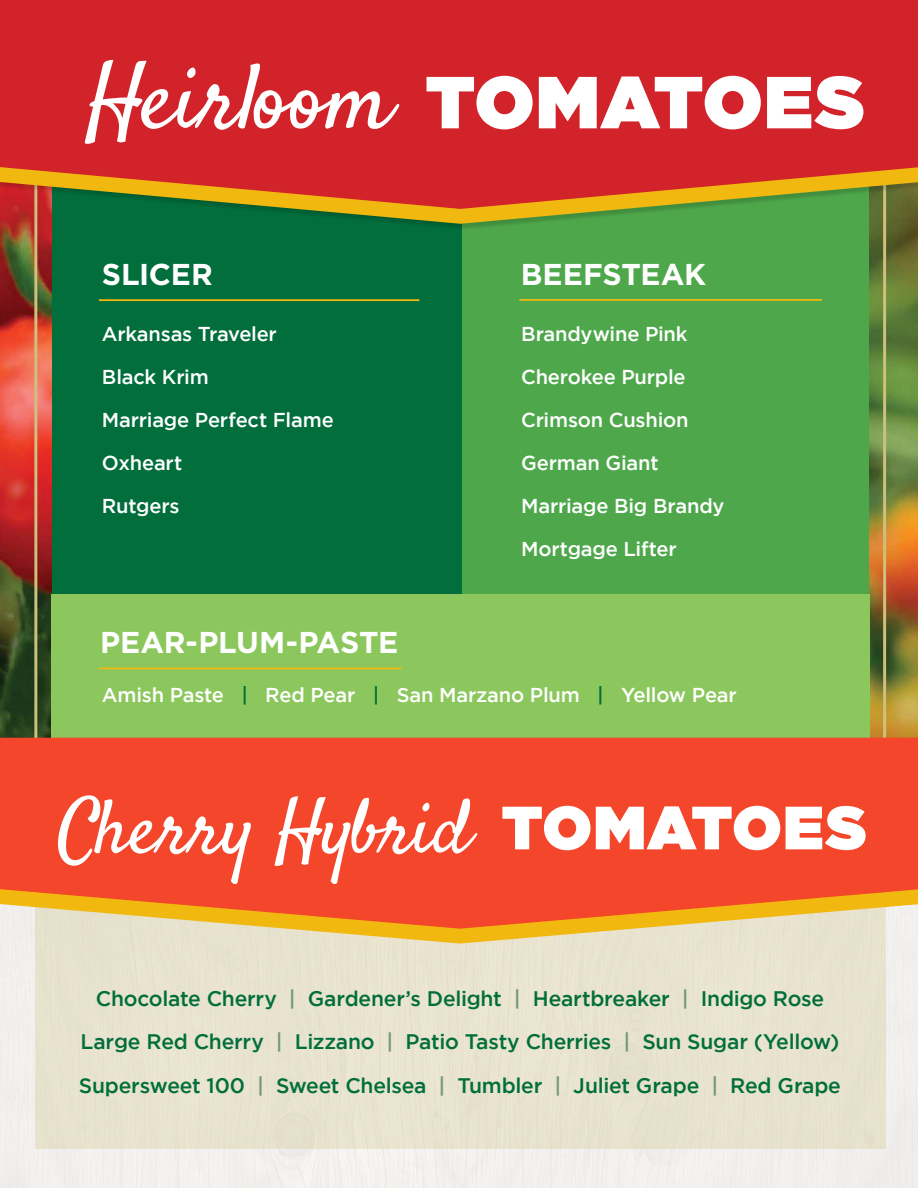
<style>
.page{position:relative;width:918px;height:1188px;background:#f2f0ee}
.page>*{position:absolute;margin:0;border:0;box-sizing:border-box;transform-origin:0 0}
.t1{font:92.25px "Satisfy";letter-spacing:-.005em;color:#fff}
.t2{font:76.5px "Satisfy";color:#fff}
.t3{font:700 30.15px "Gotham";letter-spacing:-.01em;color:#fff}
.t4{font:500 21px/43px "Gotham";letter-spacing:-.01em;color:#016e3c;text-align:center}
.t5{font:500 20.1px/43px "Gotham";letter-spacing:-.01em;color:#fff}
.s1{font-family:"Gotham Ultra";font-size:73.5px}
.s2{color:#00713d}
.s3{font-family:"Gotham Ultra";font-size:60.9px}
.s4{color:#719776}
</style>
<div class="page">
<img style="left:0;top:231px;width:918px;height:507px">
<div style="left:462px;top:121px;width:407px;height:475px;background:#4ea84b"></div>
<div style="left:35px;top:810px;width:850px;height:339px;background:#e8e3cf"></div>
<div style="left:52px;top:121px;width:410px;height:535px;background:#016e3c"></div>
<div style="left:0;top:55px;width:918px;height:176px;background:#000;opacity:.16"></div>
<svg style="left:0;top:209px;width:918px;height:15px"></svg>
<svg style="left:0;top:0;width:918px;height:209px;background:#ce2e29"></svg>
<div style="left:51px;top:595px;width:818px;height:166px;background:#8bc75c"></div>
<hr style="left:99px;top:299px;width:320px;height:2px;background:#f1b80f">
<hr style="left:519px;top:299px;width:303px;height:2px;background:#f1b80f">
<hr style="left:99px;top:668px;width:302px;height:1px;background:#f1b80f">
<svg style="left:291px;top:929px;width:595px;height:15px"></svg>
<svg style="left:0;top:738px;width:918px;height:191px;background:#f3532f"></svg>
<h1 class="t1" style="left:86px;top:41px;width:780px">Heirloom <span class="s1">TOMATOES</span></h1>
<h3 class="t3" style="left:102px;top:257px;width:112px">SLICER</h3>
<h3 class="t3" style="left:521px;top:257px;width:187px">BEEFSTEAK</h3>
<p class="t5" style="left:102px;top:312px;width:233px">Arkansas Traveler<br>Black Krim<br>Marriage Perfect Flame<br>Oxheart<br>Rutgers</p>
<h3 class="t3" style="left:100px;top:625px;width:300px">PEAR-PLUM-PASTE</h3>
<p class="t5" style="left:521px;top:312px;width:205px">Brandywine Pink<br>Cherokee Purple<br>Crimson Cushion<br>German Giant<br>Marriage Big Brandy<br>Mortgage Lifter</p>
<p class="t5" style="left:102px;top:673px;width:636px">Amish Paste <span class="s2">|</span> Red Pear <span class="s2">|</span> San Marzano Plum <span class="s2">|</span> Yellow Pear</p>
<h2 class="t2" style="left:58px;top:780px;width:810px">Cherry Hybrid <span class="s3">TOMATOES</span></h2>
<p class="t4" style="left:79px;top:977px;width:764px">Chocolate Cherry <span class="s4">|</span> Gardener’s Delight <span class="s4">|</span> Heartbreaker <span class="s4">|</span> Indigo Rose<br>Large Red Cherry <span class="s4">|</span> Lizzano <span class="s4">|</span> Patio Tasty Cherries <span class="s4">|</span> Sun Sugar (Yellow)<br>Supersweet 100 <span class="s4">|</span> Sweet Chelsea <span class="s4">|</span> Tumbler <span class="s4">|</span> Juliet Grape <span class="s4">|</span> Red Grape</p>
</div>
